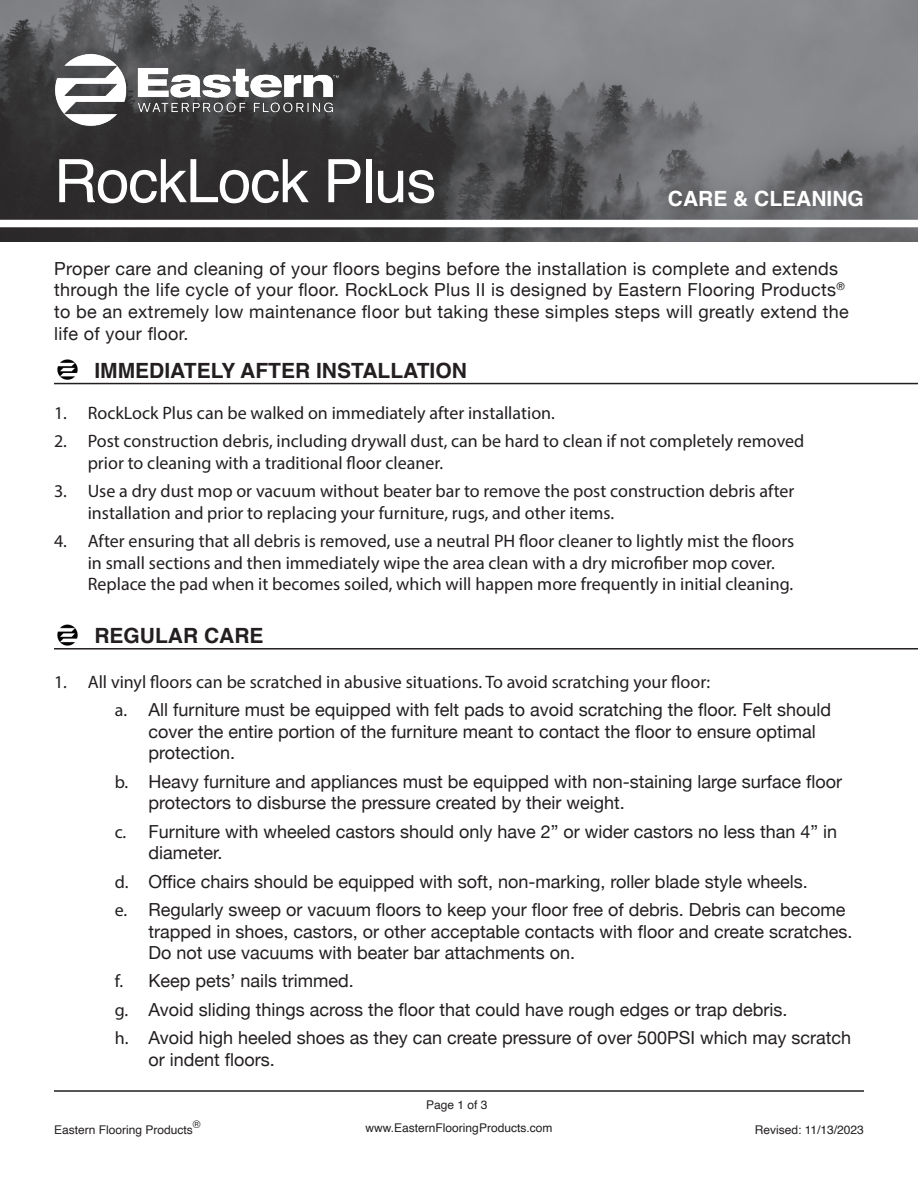
<style>
.page{position:relative;width:918px;height:1188px;background:#fff}
.page>*{position:absolute;margin:0;border:0;box-sizing:border-box;transform-origin:0 0}
.t1{font:60px "Helvetica";letter-spacing:-.02em;color:#fff}
.t2{font:700 21px "Helvetica";color:#231f20}
.t3{font:700 21px "Helvetica";color:#fff}
.t4{font:18px/21.6px "Helvetica Neue";color:#231f20}
.t5{font:18px/21.6px "Myriad Pro";color:#231f20}
.t6{font:18px/21.6px "Helvetica Neue";letter-spacing:.02em;color:#231f20}
.t7{font:12px "Helvetica";color:#231f20}
.t8{font:10.5px "Helvetica";color:#231f20}
.s1{font-family:"Myriad Pro"}
</style>
<div class="page">
<img style="left:0;top:0;width:918px;height:242px">
<img style="left:24px;top:24px;width:340px;height:133px">
<div style="left:0;top:220px;width:918px;height:7px;background:#fff"></div>
<hr style="left:54px;top:1090px;width:810px;height:2px;background:#231f20">
<hr style="left:54px;top:383px;width:864px;height:1px;background:#231f20">
<img style="left:54px;top:359px;width:26px;height:24px">
<hr style="left:54px;top:648px;width:864px;height:2px;background:#231f20">
<img style="left:57px;top:624px;width:21px;height:22px">
<h1 class="t1" style="left:54px;top:135px;width:384px">RockLock Plus</h1>
<p class="t3" style="left:668px;top:186px;width:197px">CARE &amp; CLEANING</p>
<p class="t6" style="left:54px;top:259px;width:796px">Proper care and cleaning of your floors begins before the installation is complete and extends through the life cycle of your floor. RockLock Plus II is designed by Eastern Flooring Products<sup>® </sup>to be an extremely low maintenance floor but taking these simples steps will greatly extend the life of your floor.</p>
<p class="t2" style="left:94px;top:357px;width:374px">IMMEDIATELY AFTER INSTALLATION</p>
<p class="t5" style="left:54px;top:402px;width:502px">1. RockLock Plus can be walked on immediately after installation.</p>
<p class="t5" style="left:88px;top:430px;width:718px;text-indent:-34px">2. Post construction debris, including drywall dust, can be hard to clean if not completely removed prior to cleaning with a traditional floor cleaner.</p>
<p class="t5" style="left:88px;top:480px;width:708px;text-indent:-34px">3. Use a dry dust mop or vacuum without beater bar to remove the post construction debris after installation and prior to replacing your furniture, rugs, and other items.</p>
<p class="t5" style="left:88px;top:530px;width:708px;text-indent:-34px">4. After ensuring that all debris is removed, use a neutral PH floor cleaner to lightly mist the floors in small sections and then immediately wipe the area clean with a dry microfiber mop cover.<br>Replace the pad when it becomes soiled, which will happen more frequently in initial cleaning.</p>
<p class="t2" style="left:94px;top:623px;width:171px">REGULAR CARE</p>
<p class="t5" style="left:54px;top:671px;width:658px">1. All vinyl floors can be scratched in abusive situations. To avoid scratching your floor:</p>
<p class="t4" style="left:148px;top:700px;width:684px;text-indent:-34px"><span class="s1">a.</span> All furniture must be equipped with felt pads to avoid scratching the floor. Felt should cover the entire portion of the furniture meant to contact the floor to ensure optimal protection.</p>
<p class="t4" style="left:148px;top:772px;width:695px;text-indent:-34px"><span class="s1">b.</span> Heavy furniture and appliances must be equipped with non-staining large surface floor protectors to disburse the pressure created by their weight.</p>
<p class="t4" style="left:148px;top:821px;width:690px;text-indent:-34px"><span class="s1">c.</span> Furniture with wheeled castors should only have 2” or wider castors no less than 4” in diameter.</p>
<p class="t4" style="left:115px;top:871px;width:695px"><span class="s1">d.</span> Office chairs should be equipped with soft, non-marking, roller blade style wheels.</p>
<p class="t4" style="left:148px;top:900px;width:706px;text-indent:-34px"><span class="s1">e.</span> Regularly sweep or vacuum floors to keep your floor free of debris. Debris can become trapped in shoes, castors, or other acceptable contacts with floor and create scratches.<br>Do not use vacuums with beater bar attachments on.</p>
<p class="t4" style="left:115px;top:971px;width:241px"><span class="s1">f.</span> Keep pets’ nails trimmed.</p>
<p class="t4" style="left:115px;top:1000px;width:674px"><span class="s1">g.</span> Avoid sliding things across the floor that could have rough edges or trap debris.</p>
<p class="t4" style="left:148px;top:1028px;width:704px;text-indent:-34px"><span class="s1">h.</span> Avoid high heeled shoes as they can create pressure of over 500PSI which may scratch or indent floors.</p>
<p class="t7" style="left:426px;top:1095px;width:63px">Page 1 of 3</p>
<p class="t8" style="left:193px;top:1116px;width:9px">®</p>
<p class="t7" style="left:366px;top:1118px;width:188px">www.EasternFlooringProducts.com</p>
<p class="t7" style="left:54px;top:1121px;width:140px">Eastern Flooring Products</p>
<p class="t7" style="left:755px;top:1121px;width:111px">Revised: 11/13/2023</p>
</div>
